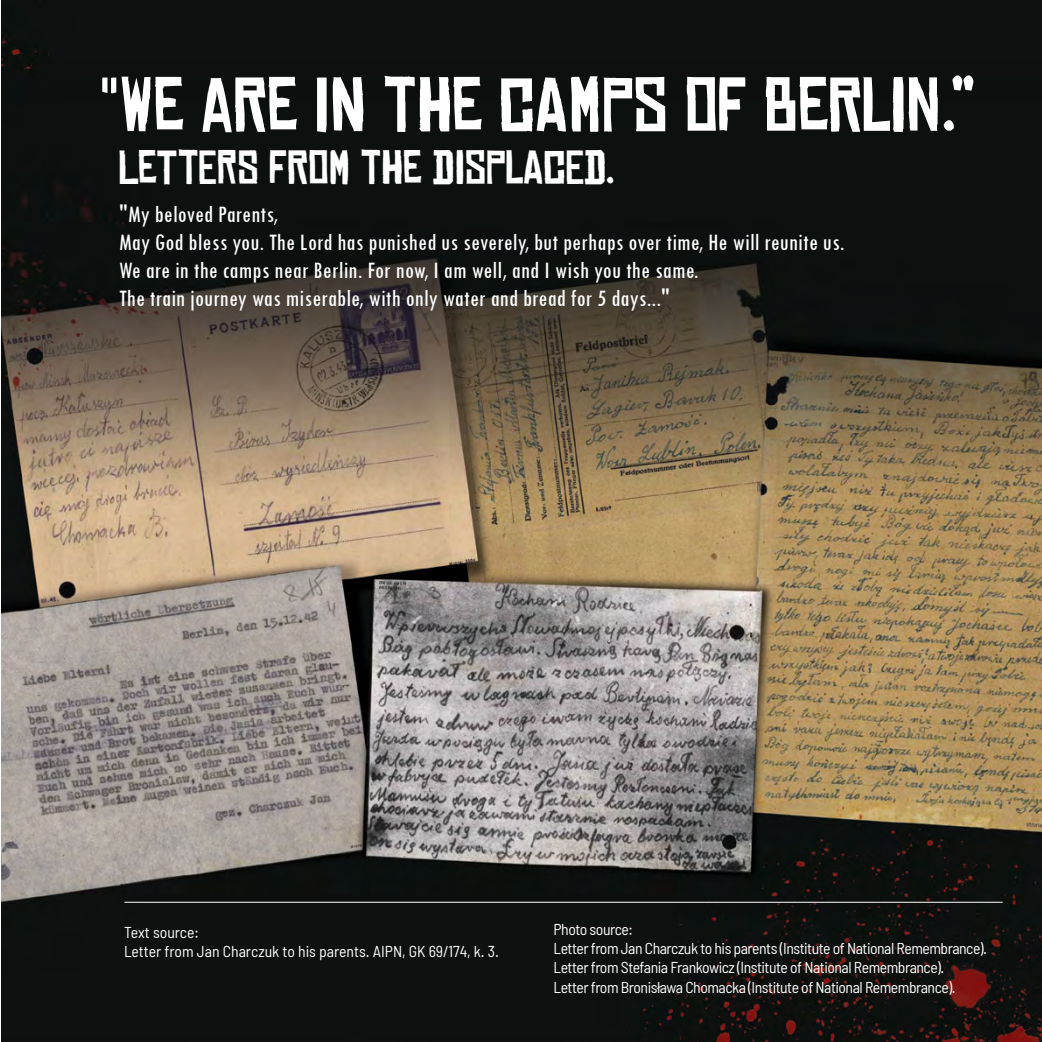
<style>
.page{position:relative;width:1042px;height:1042px;background:#fff}
.page>*{position:absolute;margin:0;border:0;box-sizing:border-box;transform-origin:0 0}
.t1{font:73.5px "Chinese Rocks Rg";color:#fff}
.t2{font:45.5px "Chinese Rocks Rg";color:#fff}
.t3{font:condensed 24.5px/28px "Tw Cen";letter-spacing:.01em;color:#fff}
.t4{font:semi-condensed 15.75px/19.2px "Barlow";letter-spacing:-.03em;color:#fff}
.t5{font:semi-condensed 15.75px/19.2px "Barlow";color:#fff}
</style>
<div class="page">
<img style="left:1px;top:0;width:1041px;height:1042px">
<hr style="left:124px;top:902px;width:878px;height:1px;background:#fff">
<h1 class="t1" style="left:99px;top:66px;width:694px">"WE ARE IN THE CAMPS OF BERLIN</h1>
<h1 class="t1" style="left:940px;top:66px;width:36px">.”</h1>
<h2 class="t2" style="left:119px;top:143px;width:172px">LETTERS FROM</h2>
<h2 class="t2" style="left:360px;top:143px;width:256px">THE DISPLACED.</h2>
<p class="t3" style="left:119px;top:200px;width:727px">"My beloved Parents,<br>May God bless you. The Lord has punished us severely, but perhaps over time, He will reunite us.<br>We are in the camps near Berlin. For now, I am well, and I wish you the same.<br>The train journey was miserable, with only water and bread for 5 days..."</p>
<p class="t5" style="left:124px;top:922px;width:376px">Text source:<br>Letter from Jan Charczuk to his parents. AIPN, GK 69/174, k. 3.</p>
<p class="t4" style="left:554px;top:919px;width:435px">Photo source:<br>Letter from Jan Charczuk to his parents (Institute of National Remembrance).<br>Letter from Stefania Frankowicz (Institute of National Remembrance).<br>Letter from Bronisława Chomacka (Institute of National Remembrance).</p>
</div>
